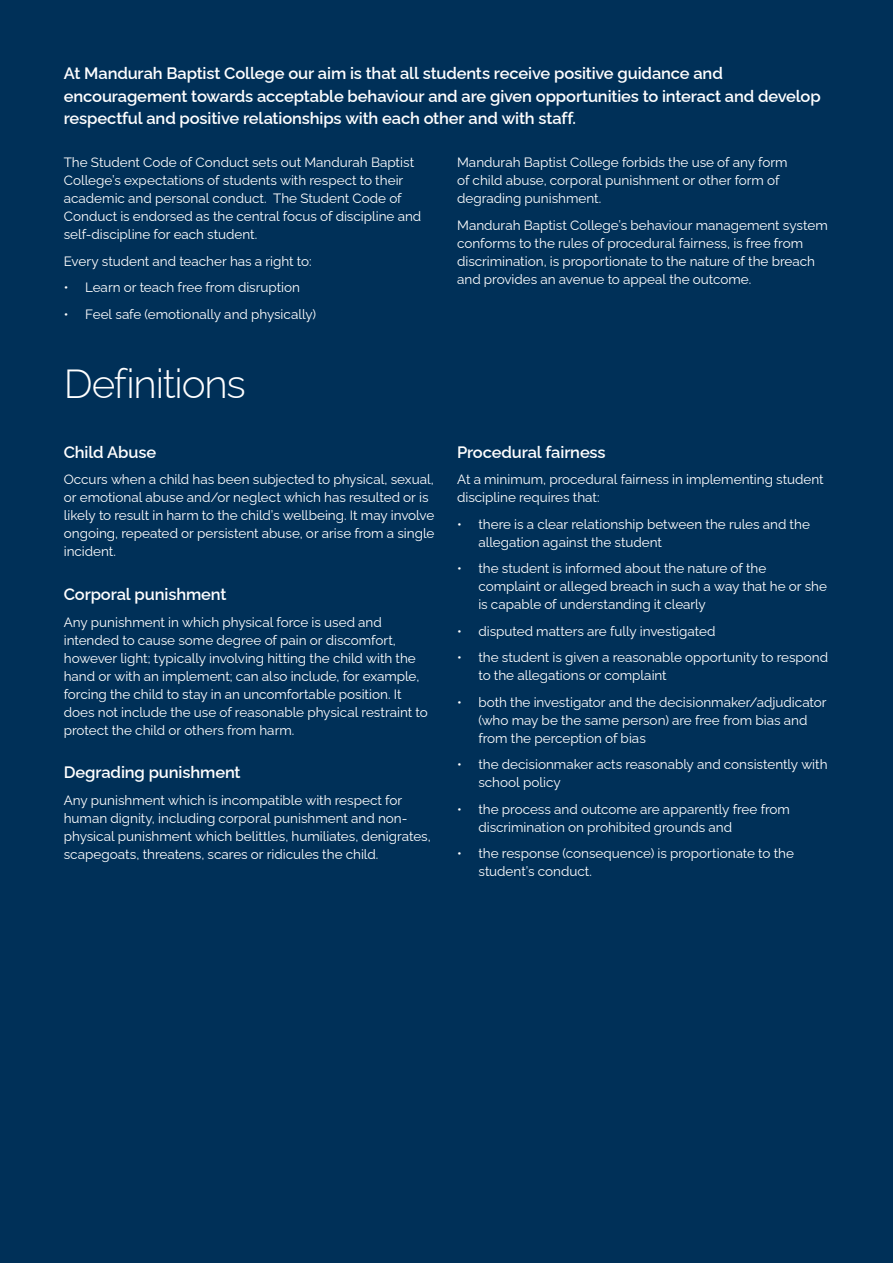
<style>
.page{position:relative;width:893px;height:1263px;background:#003058}
.page>*{position:absolute;margin:0;border:0;box-sizing:border-box;transform-origin:0 0}
.t1{font:300 40.5px "Raleway";letter-spacing:-.03em;color:#fff}
.t2{font:600 16.5px/22.5px "Raleway";letter-spacing:-.01em;color:#fff}
.t3{font:13.5px/18px "Raleway";color:#fff}
</style>
<div class="page">
<p class="t2" style="left:64px;top:60px;width:758px">At Mandurah Baptist College our aim is that all students receive positive guidance and encouragement towards acceptable behaviour and are given opportunities to interact and develop respectful and positive relationships with each other and with staff.</p>
<p class="t3" style="left:64px;top:152px;width:359px">The Student Code of Conduct sets out Mandurah Baptist College’s expectations of students with respect to their academic and personal conduct. The Student Code of Conduct is endorsed as the central focus of discipline and self-discipline for each student.</p>
<p class="t3" style="left:64px;top:250px;width:249px">Every student and teacher has a right to:</p>
<p class="t3" style="left:64px;top:277px;width:238px">• Learn or teach free from disruption</p>
<p class="t3" style="left:64px;top:303px;width:254px">• Feel safe (emotionally and physically)</p>
<p class="t3" style="left:457px;top:152px;width:332px">Mandurah Baptist College forbids the use of any form of child abuse, corporal punishment or other form of degrading punishment.</p>
<p class="t3" style="left:457px;top:214px;width:372px">Mandurah Baptist College’s behaviour management system conforms to the rules of procedural fairness, is free from discrimination, is proportionate to the nature of the breach and provides an avenue to appeal the outcome.</p>
<h1 class="t1" style="left:64px;top:351px;width:184px">Definitions</h1>
<p class="t2" style="left:64px;top:439px;width:94px">Child Abuse</p>
<p class="t3" style="left:64px;top:469px;width:372px">Occurs when a child has been subjected to physical, sexual, or emotional abuse and/or neglect which has resulted or is likely to result in harm to the child’s wellbeing. It may involve ongoing, repeated or persistent abuse, or arise from a single incident.</p>
<p class="t2" style="left:64px;top:581px;width:164px">Corporal punishment</p>
<p class="t3" style="left:64px;top:611px;width:365px">Any punishment in which physical force is used and intended to cause some degree of pain or discomfort, however light; typically involving hitting the child with the hand or with an implement; can also include, for example, forcing the child to stay in an uncomfortable position. It does not include the use of reasonable physical restraint to protect the child or others from harm.</p>
<p class="t2" style="left:64px;top:759px;width:178px">Degrading punishment</p>
<p class="t3" style="left:64px;top:789px;width:369px">Any punishment which is incompatible with respect for human dignity, including corporal punishment and non&shy;physical punishment which belittles, humiliates, denigrates, scapegoats, threatens, scares or ridicules the child.</p>
<p class="t2" style="left:457px;top:439px;width:150px">Procedural fairness</p>
<p class="t3" style="left:457px;top:469px;width:368px">At a minimum, procedural fairness in implementing student discipline requires that:</p>
<p class="t3" style="left:478px;top:513px;width:333px;text-indent:-21px">• there is a clear relationship between the rules and the allegation against the student</p>
<p class="t3" style="left:478px;top:558px;width:350px;text-indent:-21px">• the student is informed about the nature of the complaint or alleged breach in such a way that he or she is capable of understanding it clearly</p>
<p class="t3" style="left:457px;top:620px;width:260px">• disputed matters are fully investigated</p>
<p class="t3" style="left:478px;top:647px;width:351px;text-indent:-21px">• the student is given a reasonable opportunity to respond to the allegations or complaint</p>
<p class="t3" style="left:478px;top:691px;width:350px;text-indent:-21px">• both the investigator and the decisionmaker/adjudicator (who may be the same person) are free from bias and from the perception of bias</p>
<p class="t3" style="left:478px;top:754px;width:351px;text-indent:-21px">• the decisionmaker acts reasonably and consistently with school policy</p>
<p class="t3" style="left:478px;top:798px;width:313px;text-indent:-21px">• the process and outcome are apparently free from discrimination on prohibited grounds and</p>
<p class="t3" style="left:478px;top:843px;width:317px;text-indent:-21px">• the response (consequence) is proportionate to the student’s conduct.</p>
</div>
